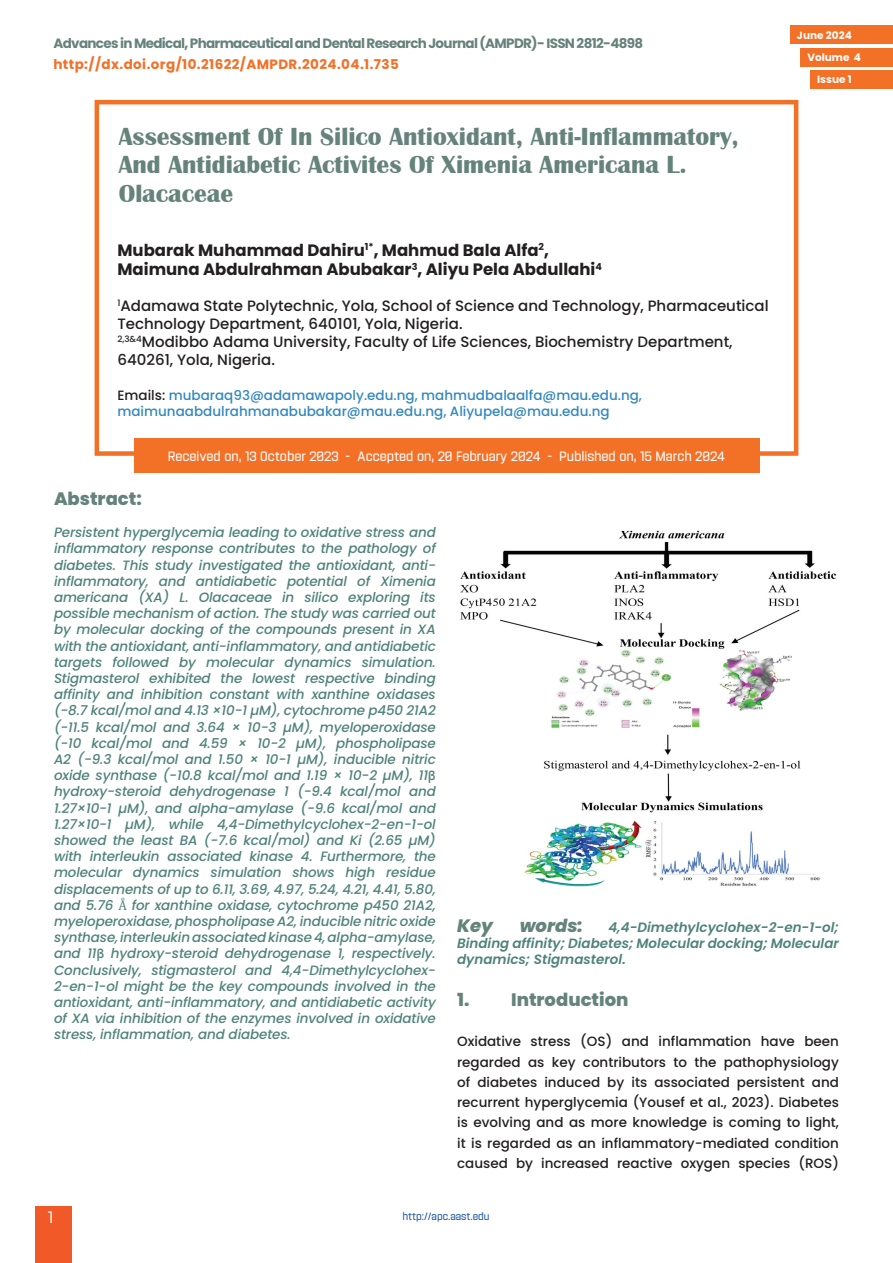
<style>
.page{position:relative;width:893px;height:1263px;background:#fff}
.page>*{position:absolute;margin:0;border:0;box-sizing:border-box;transform-origin:0 0}
.t1{font:700 25.5px/28.5px "Britannic";color:#65837b}
.t2{font:800 18px "Poppins";color:#65837b}
.t3{font:italic 800 18px "Poppins";color:#65837b}
.t4{font:700 16.5px/19.8px "Poppins";color:#231f20}
.t5{font:semi-condensed 16.5px "Navine Demo";color:#fff}
.t6{font:500 15px/18px "Poppins";color:#231f20}
.t7{font:italic 500 13.5px/16.2px "Poppins";letter-spacing:-.01em;color:#4f837b;text-align:justify}
.t8{font:500 13.5px/20.2px "Poppins";color:#231f20;text-align:justify}
.t9{font:500 13.5px/16.2px "Poppins";color:#3388c0}
.t10{font:italic 600 13.5px/16.2px "Poppins";color:#4f837b;text-align:justify}
.t11{font:700 13.5px "Poppins";letter-spacing:-.05em;color:#66827b}
.t12{font:semi-condensed 13.5px "Navine Demo";color:#fff}
.t13{font:700 13.5px "Poppins";letter-spacing:.03em;color:#f37027}
.t14{font:700 10.5px "Poppins";color:#fff}
.t15{font:semi-condensed 10.5px "Navine Demo";color:#2056a6}
.s1{color:#231f20}
.s2{font-family:"Cascadia Mono";font-weight:400;font-style:normal}
.s3{font-family:"Cambria Math";font-weight:400;font-style:normal}
</style>
<div class="page">
<div style="left:35px;top:1206px;width:36px;height:57px;background:#f15928"></div>
<div style="left:800px;top:48px;width:93px;height:18px;background:#f37027"></div>
<div style="left:810px;top:70px;width:83px;height:19px;background:#f37027"></div>
<div style="left:790px;top:26px;width:103px;height:18px;background:#f37027"></div>
<div style="left:95px;top:100px;width:703px;height:356px;border:4px solid #f37027"></div>
<div style="left:134px;top:438px;width:625px;height:35px;background:#f37027"></div>
<img style="left:460px;top:530px;width:377px;height:357px">
<p class="t14" style="left:797px;top:29px;width:56px">June 2024</p>
<p class="t14" style="left:817px;top:74px;width:36px">Issue 1</p>
<p class="t11" style="left:53px;top:36px;width:591px">Advances in Medical, Pharmaceutical and Dental Research Journal (AMPDR)- ISSN 2812-4898</p>
<p class="t13" style="left:53px;top:56px;width:347px">http://dx.doi.org/10.21622/AMPDR.2024.04.1.735</p>
<p class="t14" style="left:807px;top:51px;width:55px">Volume 4</p>
<h1 class="t1" style="left:119px;top:122px;width:621px">Assessment Of In Silico Antioxidant, Anti-Inflammatory,<br>And Antidiabetic Activites Of Ximenia Americana L.<br>Olacaceae</h1>
<p class="t4" style="left:117px;top:240px;width:486px">Mubarak Muhammad Dahiru<sup>1*</sup>, Mahmud Bala Alfa<sup>2</sup>,<br>Maimuna Abdulrahman Abubakar<sup>3</sup>, Aliyu Pela Abdullahi<sup>4</sup></p>
<p class="t6" style="left:117px;top:297px;width:653px"><sup>1</sup>Adamawa State Polytechnic, Yola, School of Science and Technology, Pharmaceutical Technology Department, 640101, Yola, Nigeria.<br><sup>2,3&amp;4</sup>Modibbo Adama University, Faculty of Life Sciences, Biochemistry Department, 640261, Yola, Nigeria.</p>
<p class="t9" style="left:117px;top:387px;width:526px"><span class="s1">Emails:</span> mubaraq93@adamawapoly.edu.ng, mahmudbalaalfa@mau.edu.ng, maimunaabdulrahmanabubakar@mau.edu.ng, Aliyupela@mau.edu.ng</p>
<p class="t12" style="left:168px;top:449px;width:559px">Received on, 13 October 2023 - Accepted on, 20 February 2024 - Published on, 15 March 2024</p>
<h2 class="t2" style="left:54px;top:488px;width:89px">Abstract:</h2>
<p class="t7" style="left:54px;top:524px;width:383px">Persistent hyperglycemia leading to oxidative stress and inflammatory response contributes to the pathology of diabetes. This study investigated the antioxidant, anti&shy;inflammatory, and antidiabetic potential of Ximenia americana (XA) L. Olacaceae in silico exploring its possible mechanism of action. The study was carried out by molecular docking of the compounds present in XA with the antioxidant, anti-inflammatory, and antidiabetic targets followed by molecular dynamics simulation.<br>Stigmasterol exhibited the lowest respective binding affinity and inhibition constant with xanthine oxidases (-8.7 kcal/mol and 4.13 ×10-1 µM), cytochrome p450 21A2 (-11.5 kcal/mol and 3.64 × 10-3 µM), myeloperoxidase (-10 kcal/mol and 4.59 × 10-2 µM), phospholipase A2 (-9.3 kcal/mol and 1.50 × 10-1 µM), inducible nitric oxide synthase (-10.8 kcal/mol and 1.19 × 10-2 µM), 11<span class="s2">β </span>hydroxy-steroid dehydrogenase 1 (-9.4 kcal/mol and 1.27×10-1 µM), and alpha-amylase (-9.6 kcal/mol and 1.27×10-1 µM), while 4,4-Dimethylcyclohex-2-en-1-ol showed the least BA (-7.6 kcal/mol) and Ki (2.65 µM) with interleukin associated kinase 4. Furthermore, the molecular dynamics simulation shows high residue displacements of up to 6.11, 3.69, 4.97, 5.24, 4.21, 4.41, 5.80, and 5.76 <span class="s3">Å</span> for xanthine oxidase, cytochrome p450 21A2, myeloperoxidase, phospholipase A2, inducible nitric oxide synthase, interleukin associated kinase 4, alpha-amylase, and 11<span class="s2">β</span> hydroxy-steroid dehydrogenase 1, respectively.<br>Conclusively, stigmasterol and 4,4-Dimethylcyclohex-2-en-1-ol might be the key compounds involved in the antioxidant, anti-inflammatory, and antidiabetic activity of XA via inhibition of the enzymes involved in oxidative stress, inflammation, and diabetes.</p>
<h2 class="t3" style="left:457px;top:915px;width:37px">Key</h2>
<h2 class="t3" style="left:520px;top:915px;width:65px">words:</h2>
<p class="t10" style="left:457px;top:919px;width:383px;text-indent:151px">4,4-Dimethylcyclohex-2-en-1-ol; Binding affinity; Diabetes; Molecular docking; Molecular dynamics; Stigmasterol.</p>
<h2 class="t2" style="left:457px;top:989px;width:173px">1. Introduction</h2>
<p class="t8" style="left:457px;top:1031px;width:383px">Oxidative stress (OS) and inflammation have been regarded as key contributors to the pathophysiology of diabetes induced by its associated persistent and recurrent hyperglycemia (Yousef et al., 2023). Diabetes is evolving and as more knowledge is coming to light, it is regarded as an inflammatory-mediated condition caused by increased reactive oxygen species (ROS)</p>
<p class="t5" style="left:48px;top:1208px;width:7px">1</p>
<p class="t15" style="left:402px;top:1211px;width:89px">http://apc.aast.edu</p>
</div>
